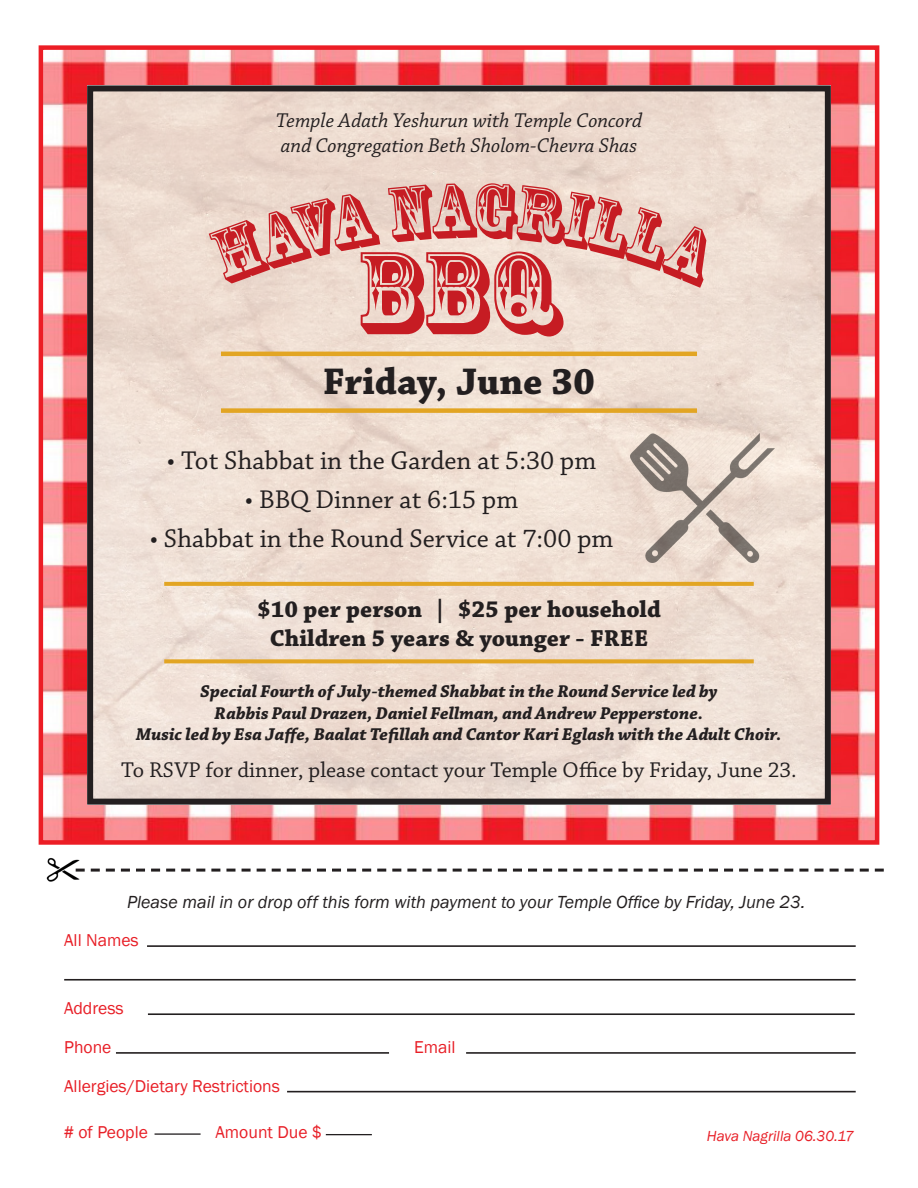
<style>
.page{position:relative;width:918px;height:1188px;background:#fff}
.page>*{position:absolute;margin:0;border:0;box-sizing:border-box;transform-origin:0 0}
.t1{font:109.35px "Rosewood Std";color:#c61c23}
.t2{font:700 39px "Chaparral Pro";color:#231f20}
.t3{font:27px "Chaparral Pro";color:#231f20}
.t4{font:700 24.3px/29.1px "Chaparral Pro";color:#231f20;text-align:center}
.t5{font:22.5px "Chaparral Pro";color:#231f20}
.t6{font:italic 21px/25.2px "Chaparral Pro";color:#231f20}
.t7{font:italic 700 18px/21.6px "Chaparral Pro";color:#231f20;text-align:center}
.t8{font:italic 18px "Franklin Gothic";color:#231f20}
.t9{font:17.7px/38.7px "Franklin Gothic";color:#e81f27}
.t10{font:italic 15px "Franklin Gothic";color:#e81f27}
</style>
<div class="page">
<img style="left:44px;top:50px;width:830px;height:790px">
<div style="left:39px;top:45px;width:840px;height:800px;border:4px solid #ec1d25"></div>
<img style="left:94px;top:92px;width:730px;height:706px">
<div style="left:87px;top:85px;width:744px;height:720px;border:6px solid #231f20"></div>
<hr style="left:221px;top:352px;width:476px;height:4px;background:#e2a523">
<div style="left:221px;top:408px;width:476px;height:5px;background:#e2a523"></div>
<img style="left:630px;top:434px;width:144px;height:129px">
<svg style="left:164px;top:582px;width:590px;height:4px;background:#e2a627"></svg>
<svg style="left:164px;top:659px;width:590px;height:4px;background:#e2a932"></svg>
<svg style="left:92px;top:869px;width:792px;height:3px"></svg>
<img style="left:46px;top:858px;width:46px;height:24px">
<hr style="left:147px;top:945px;width:709px;height:2px;background:#231f20">
<hr style="left:64px;top:979px;width:792px;height:2px;background:#231f20">
<hr style="left:148px;top:1013px;width:707px;height:2px;background:#231f20">
<hr style="left:116px;top:1052px;width:273px;height:2px;background:#231f20">
<hr style="left:466px;top:1052px;width:390px;height:2px;background:#231f20">
<hr style="left:326px;top:1134px;width:46px;height:1px;background:#231f20">
<hr style="left:155px;top:1133px;width:46px;height:2px;background:#231f20">
<hr style="left:287px;top:1091px;width:569px;height:1px;background:#231f20">
<svg style="left:209px;top:190px;width:171px;height:95px;background:#ebd8cd"></svg>
<svg style="left:388px;top:183px;width:333px;height:105px;background:#ecdace"></svg>
<p class="t6" style="left:276px;top:108px;width:368px">Temple Adath Yeshurun with Temple Concord and Congregation Beth Sholom-Chevra Shas</p>
<h1 class="t1" style="left:357px;top:228px;width:205px">BBQ</h1>
<h2 class="t2" style="left:323px;top:359px;width:274px">Friday, June 30</h2>
<h3 class="t3" style="left:167px;top:446px;width:431px">• Tot Shabbat in the Garden at 5:30 pm</h3>
<h3 class="t3" style="left:245px;top:485px;width:275px">• BBQ Dinner at 6:15 pm</h3>
<h3 class="t3" style="left:150px;top:524px;width:465px">• Shabbat in the Round Service at 7:00 pm</h3>
<h3 class="t4" style="left:257px;top:596px;width:405px">$10 per person | $25 per household<br>Children 5 years &amp; younger - FREE</h3>
<p class="t7" style="left:136px;top:681px;width:647px">Special Fourth of July-themed Shabbat in the Round Service led by<br>Rabbis Paul Drazen, Daniel Fellman, and Andrew Pepperstone.<br>Music led by Esa Jaffe, Baalat Tefillah and Cantor Kari Eglash with the Adult Choir.</p>
<p class="t5" style="left:121px;top:757px;width:677px">To RSVP for dinner, please contact your Temple Office by Friday, June 23.</p>
<p class="t8" style="left:127px;top:891px;width:680px">Please mail in or drop off this form with payment to your Temple Office by Friday, June 23.</p>
<p class="t9" style="left:64px;top:922px;width:76px">All Names</p>
<p class="t9" style="left:64px;top:990px;width:61px">Address<br>Phone</p>
<p class="t9" style="left:64px;top:1067px;width:217px">Allergies/Dietary Restrictions</p>
<p class="t9" style="left:414px;top:1028px;width:43px">Email</p>
<p class="t9" style="left:64px;top:1113px;width:86px"># of People</p>
<p class="t9" style="left:215px;top:1113px;width:108px">Amount Due $</p>
<p class="t10" style="left:707px;top:1126px;width:149px">Hava Nagrilla 06.30.17</p>
</div>
